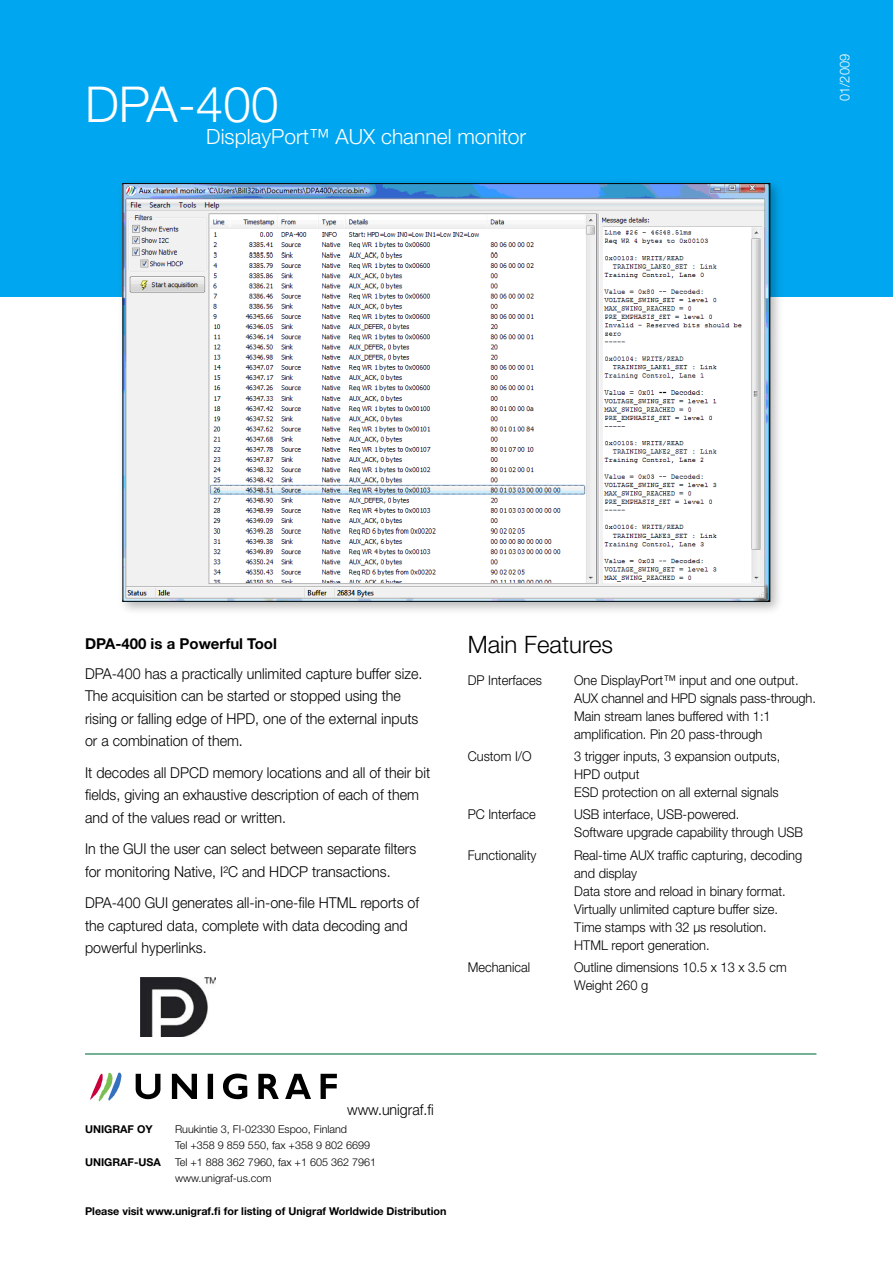
<style>
.page{position:relative;width:893px;height:1263px;background:#fff}
.page>*{position:absolute;margin:0;border:0;box-sizing:border-box;transform-origin:0 0}
.t1{font:300 49.5px "Helvetica Neue LT";color:#fff}
.Väliotsikko{font:300 24px "Helvetica Neue LT";color:#000}
.t2{font:300 21px "Helvetica Neue LT";color:#fff}
.Leipäteksti{font:300 15px/22.5px "Helvetica Neue LT";color:#000;scale:.95 1}
.Väliotsikko_pieni{font:700 15px "Helvetica Neue LT";color:#000}
.Specifications{font:300 13.5px/18px "Helvetica Neue LT";color:#000;scale:.95 1}
.Leipäteksti-2{font:300 13.5px "Helvetica Neue LT";color:#fff;scale:.95 1}
.Osoite{font:300 10.8px/16.5px "Helvetica Neue LT";color:#000}
.Osoite-2{font:700 10.8px "Helvetica Neue LT";color:#000}
</style>
<div class="page">
<div style="left:0;top:0;width:893px;height:296px;background:#00a6ef"></div>
<svg style="left:90px;top:1072px;width:32px;height:29px"></svg>
<svg style="left:136px;top:1073px;width:201px;height:26px"></svg>
<hr style="left:85px;top:1053px;width:731px;height:2px;background:#489773">
<div style="left:116px;top:177px;width:670px;height:440px;background:#000;opacity:.28"></div>
<img style="left:125px;top:185px;width:643px;height:415px">
<img style="left:140px;top:977px;width:76px;height:59px">
<p class="t1" style="left:85px;top:74px;width:195px">DPA-400</p>
<p class="t2" style="left:206px;top:124px;width:321px">DisplayPort™ AUX channel monitor</p>
<p class="Leipäteksti-2" style="left:836px;top:101px;width:51px;rotate:-90deg">01/2009</p>
<p class="Väliotsikko_pieni" style="left:85px;top:634px;width:193px">DPA-400 is a Powerful Tool</p>
<p class="Leipäteksti" style="left:85px;top:662px;width:357px">DPA-400 has a practically unlimited capture buffer size.<br>The acquisition can be started or stopped using the rising or falling edge of HPD, one of the external inputs or a combination of them.</p>
<p class="Leipäteksti" style="left:85px;top:761px;width:365px">It decodes all DPCD memory locations and all of their bit fields, giving an exhaustive description of each of them and of the values read or written.</p>
<p class="Leipäteksti" style="left:85px;top:837px;width:350px">In the GUI the user can select between separate filters for monitoring Native, I²C and HDCP transactions.</p>
<p class="Leipäteksti" style="left:85px;top:891px;width:353px">DPA-400 GUI generates all-in-one-file HTML reports of the captured data, complete with data decoding and powerful hyperlinks.</p>
<p class="Väliotsikko" style="left:468px;top:630px;width:147px">Main Features</p>
<p class="Specifications" style="left:468px;top:671px;width:80px">DP Interfaces</p>
<p class="Specifications" style="left:574px;top:671px;width:256px">One DisplayPort™ input and one output.<br>AUX channel and HPD signals pass-through.<br>Main stream lanes buffered with 1:1 amplification. Pin 20 pass-through</p>
<p class="Specifications" style="left:468px;top:747px;width:69px">Custom I/O</p>
<p class="Specifications" style="left:574px;top:747px;width:219px">3 trigger inputs, 3 expansion outputs,<br>HPD output<br>ESD protection on all external signals</p>
<p class="Specifications" style="left:468px;top:805px;width:73px">PC Interface</p>
<p class="Specifications" style="left:574px;top:805px;width:243px">USB interface, USB-powered.<br>Software upgrade capability through USB</p>
<p class="Specifications" style="left:468px;top:845px;width:74px">Functionality</p>
<p class="Specifications" style="left:574px;top:845px;width:242px">Real-time AUX traffic capturing, decoding and display<br>Data store and reload in binary format.<br>Virtually unlimited capture buffer size.<br>Time stamps with 32 µs resolution.<br>HTML report generation.</p>
<p class="Specifications" style="left:468px;top:958px;width:67px">Mechanical</p>
<p class="Specifications" style="left:574px;top:958px;width:226px">Outline dimensions 10.5 x 13 x 3.5 cm<br>Weight 260 g</p>
<p class="Leipäteksti" style="left:347px;top:1098px;width:93px">www.unigraf.fi</p>
<p class="Osoite-2" style="left:85px;top:1122px;width:69px">UNIGRAF OY</p>
<p class="Osoite" style="left:175px;top:1120px;width:174px">Ruukintie 3, FI-02330 Espoo, Finland</p>
<p class="Osoite" style="left:175px;top:1137px;width:197px">Tel +358 9 859 550, fax +358 9 802 6699</p>
<p class="Osoite-2" style="left:85px;top:1155px;width:77px">UNIGRAF-USA</p>
<p class="Osoite" style="left:175px;top:1153px;width:203px">Tel +1 888 362 7960, fax +1 605 362 7961 www.unigraf-us.com</p>
<p class="Osoite-2" style="left:85px;top:1204px;width:363px">Please visit www.unigraf.fi for listing of Unigraf Worldwide Distribution</p>
</div>
